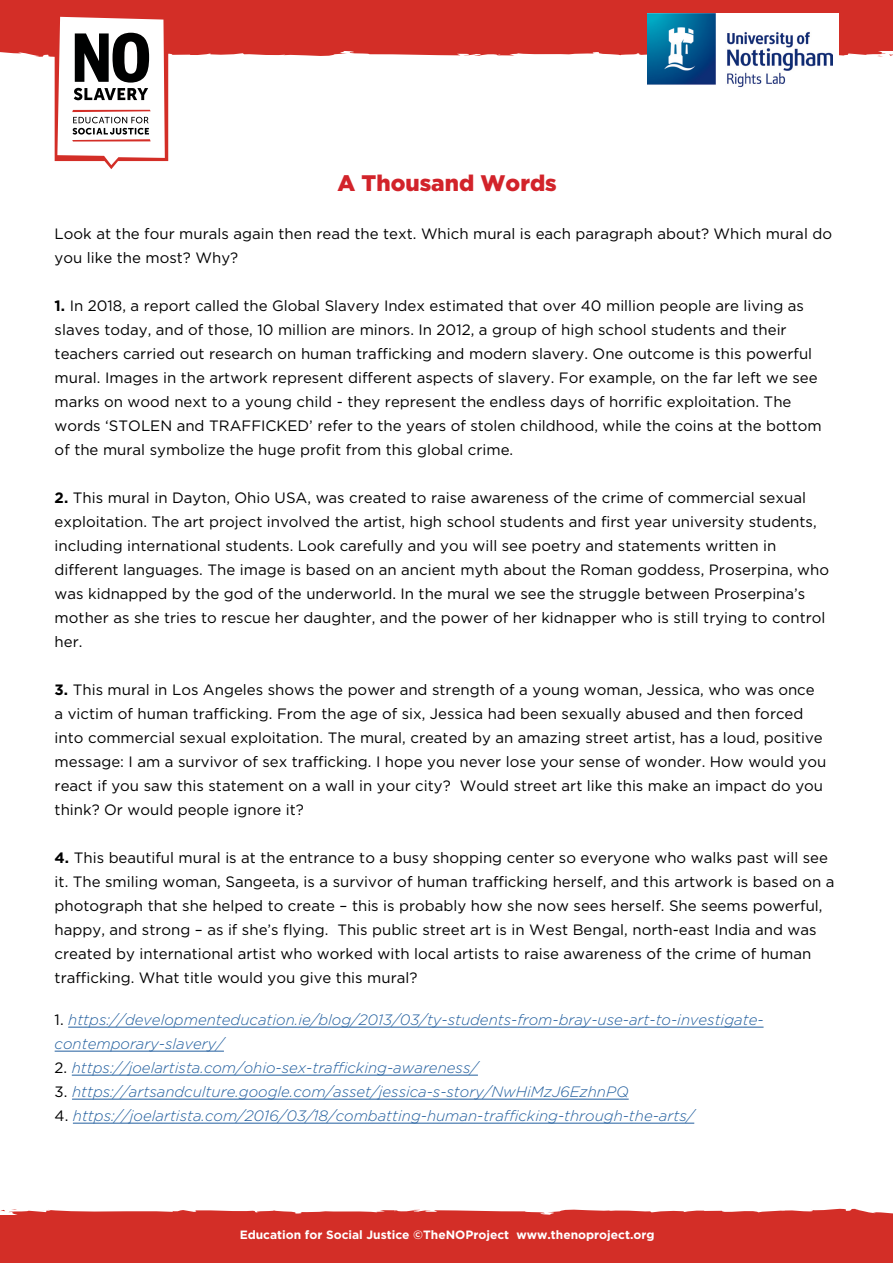
<style>
.page{position:relative;width:893px;height:1263px;background:#fff}
.page>*{position:absolute;margin:0;border:0;box-sizing:border-box;transform-origin:0 0}
.t1{font:900 22.5px "Gotham";color:#d2232a}
.t2{font:15px/24px "Gotham";color:#000}
.t3{font:italic 300 15px/24px "Gotham";color:#215e9e}
.t4{font:700 12px "Gotham";color:#fff}
.s1{font-weight:700}
.s2{font-weight:400;font-style:normal;color:#000}
</style>
<div class="page">
<svg style="left:0;top:30px;width:888px;height:28px;background:#d84943"></svg>
<svg style="left:247px;top:44px;width:6px;height:2px"></svg>
<div style="left:0;top:0;width:893px;height:30px;background:#d32e27"></div>
<svg style="left:43px;top:16px;width:125px;height:153px"></svg>
<svg style="left:7px;top:1208px;width:886px;height:27px;background:#d84640"></svg>
<svg style="left:695px;top:1221px;width:10px;height:2px"></svg>
<div style="left:1px;top:1235px;width:892px;height:28px;background:#d32e27"></div>
<hr style="left:68px;top:1027px;width:696px;height:1px;background:#215e9e">
<hr style="left:55px;top:1051px;width:169px;height:1px;background:#215e9e">
<hr style="left:72px;top:1075px;width:406px;height:1px;background:#215e9e">
<hr style="left:72px;top:1099px;width:557px;height:1px;background:#215e9e">
<hr style="left:73px;top:1123px;width:621px;height:1px;background:#215e9e">
<div style="left:647px;top:13px;width:192px;height:78px;background:#fff"></div>
<img style="left:647px;top:13px;width:185px;height:74px">
<h1 class="t1" style="left:337px;top:170px;width:221px">A Thousand Words</h1>
<p class="t2" style="left:55px;top:221px;width:779px">Look at the four murals again then read the text. Which mural is each paragraph about? Which mural do you like the most? Why?</p>
<p class="t2" style="left:55px;top:293px;width:769px"><span class="s1">1.</span> In 2018, a report called the Global Slavery Index estimated that over 40 million people are living as slaves today, and of those, 10 million are minors. In 2012, a group of high school students and their teachers carried out research on human trafficking and modern slavery. One outcome is this powerful mural. Images in the artwork represent different aspects of slavery. For example, on the far left we see marks on wood next to a young child - they represent the endless days of horrific exploitation. The words ‘STOLEN and TRAFFICKED’ refer to the years of stolen childhood, while the coins at the bottom of the mural symbolize the huge profit from this global crime.</p>
<p class="t2" style="left:55px;top:485px;width:776px"><span class="s1">2.</span> This mural in Dayton, Ohio USA, was created to raise awareness of the crime of commercial sexual exploitation. The art project involved the artist, high school students and first year university students, including international students. Look carefully and you will see poetry and statements written in different languages. The image is based on an ancient myth about the Roman goddess, Proserpina, who was kidnapped by the god of the underworld. In the mural we see the struggle between Proserpina’s mother as she tries to rescue her daughter, and the power of her kidnapper who is still trying to control her.</p>
<p class="t2" style="left:55px;top:677px;width:773px"><span class="s1">3.</span> This mural in Los Angeles shows the power and strength of a young woman, Jessica, who was once a victim of human trafficking. From the age of six, Jessica had been sexually abused and then forced into commercial sexual exploitation. The mural, created by an amazing street artist, has a loud, positive message: I am a survivor of sex trafficking. I hope you never lose your sense of wonder. How would you react if you saw this statement on a wall in your city? Would street art like this make an impact do you think? Or would people ignore it?</p>
<p class="t2" style="left:55px;top:845px;width:781px"><span class="s1">4.</span> This beautiful mural is at the entrance to a busy shopping center so everyone who walks past will see it. The smiling woman, Sangeeta, is a survivor of human trafficking herself, and this artwork is based on a photograph that she helped to create – this is probably how she now sees herself. She seems powerful, happy, and strong – as if she’s flying. This public street art is in West Bengal, north-east India and was created by international artist who worked with local artists to raise awareness of the crime of human trafficking. What title would you give this mural?</p>
<p class="t3" style="left:55px;top:1008px;width:710px"><span class="s2">1.</span> https://developmenteducation.ie/blog/2013/03/ty-students-from-bray-use-art-to-investigate&shy;contemporary-slavery/</p>
<p class="t3" style="left:55px;top:1056px;width:425px"><span class="s2">2.</span> https://joelartista.com/ohio-sex-trafficking-awareness/</p>
<p class="t3" style="left:55px;top:1080px;width:575px"><span class="s2">3.</span> https://artsandculture.google.com/asset/jessica-s-story/NwHiMzJ6EzhnPQ</p>
<p class="t3" style="left:55px;top:1104px;width:641px"><span class="s2">4.</span> https://joelartista.com/2016/03/18/combatting-human-trafficking-through-the-arts/</p>
<p class="t4" style="left:240px;top:1228px;width:416px">Education for Social Justice ©TheNOProject www.thenoproject.org</p>
</div>
